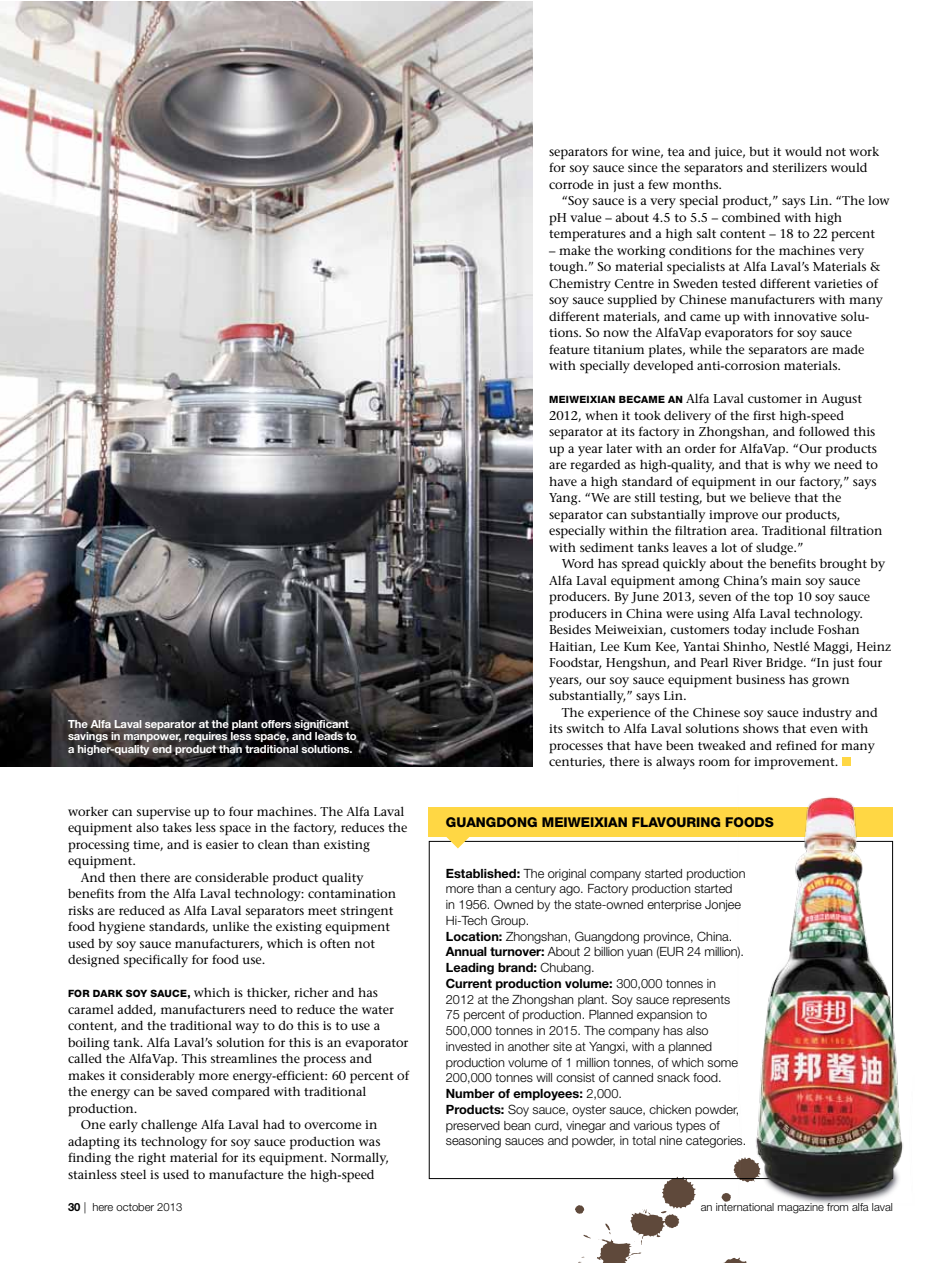
<style>
.page{position:relative;width:944px;height:1263px;background:#fff}
.page>*{position:absolute;margin:0;border:0;box-sizing:border-box;transform-origin:0 0}
.t1{font:800 13.5px "Helvetica Neue LT Std";color:#000}
.t2{font:500 12.75px/16.5px "Stone Serif Std";letter-spacing:-.005em;color:#000}
.t3{font:300 12.75px/15.8px "Helvetica Neue LT Std";color:#000}
.t4{font:700 11.25px/12.8px "Helvetica Neue LT Std";letter-spacing:-.01em;color:#fff}
.t5{font:300 11.25px "Helvetica Neue LT Std";color:#000}
.s1{font-family:"Helvetica Neue LT Std";font-weight:800;font-size:10.05px}
.s2{font-weight:700}
</style>
<div class="page">
<div style="left:842px;top:757px;width:9px;height:9px;background:#ffd744"></div>
<img style="left:0;top:1px;width:532px;height:765px">
<svg style="left:732px;top:1161px;width:6px;height:19px"></svg>
<svg style="left:722px;top:1193px;width:9px;height:9px"></svg>
<svg style="left:575px;top:1205px;width:10px;height:9px"></svg>
<svg style="left:723px;top:1257px;width:24px;height:6px"></svg>
<svg style="left:583px;top:1234px;width:8px;height:4px"></svg>
<svg style="left:597px;top:1179px;width:99px;height:84px"></svg>
<div style="left:429px;top:807px;width:464px;height:30px;background:#ffd744"></div>
<svg style="left:446px;top:837px;width:24px;height:11px"></svg>
<img style="left:738px;top:797px;width:165px;height:407px">
<p class="t4" style="left:68px;top:717px;width:290px">The Alfa Laval separator at the plant offers significant savings in manpower, requires less space, and leads to a higher-quality end product than traditional solutions.</p>
<p class="t2" style="left:68px;top:803px;width:338px">worker can supervise up to four machines. The Alfa Laval</p>
<p class="t2" style="left:68px;top:820px;width:341px">equipment also takes less space in the factory, reduces the</p>
<p class="t2" style="left:68px;top:836px;width:304px">processing time, and is easier to clean than existing</p>
<p class="t2" style="left:68px;top:853px;width:70px">equipment.</p>
<p class="t2" style="left:81px;top:869px;width:284px">And then there are considerable product quality</p>
<p class="t2" style="left:68px;top:886px;width:330px">benefits from the Alfa Laval technology: contamination</p>
<p class="t2" style="left:68px;top:902px;width:327px">risks are reduced as Alfa Laval separators meet stringent</p>
<p class="t2" style="left:68px;top:919px;width:324px">food hygiene standards, unlike the existing equipment</p>
<p class="t2" style="left:68px;top:935px;width:308px">used by soy sauce manufacturers, which is often not</p>
<p class="t2" style="left:68px;top:952px;width:199px">designed specifically for food use.</p>
<p class="t2" style="left:68px;top:985px;width:312px"><span class="s1">FOR DARK SOY SAUCE,</span> which is thicker, richer and has</p>
<p class="t2" style="left:68px;top:1001px;width:328px">caramel added, manufacturers need to reduce the water</p>
<p class="t2" style="left:68px;top:1018px;width:314px">content, and the traditional way to do this is to use a</p>
<p class="t2" style="left:68px;top:1034px;width:342px">boiling tank. Alfa Laval’s solution for this is an evaporator</p>
<p class="t2" style="left:68px;top:1051px;width:306px">called the AlfaVap. This streamlines the process and</p>
<p class="t2" style="left:68px;top:1067px;width:343px">makes it considerably more energy-efficient: 60 percent of</p>
<p class="t2" style="left:68px;top:1084px;width:300px">the energy can be saved compared with traditional</p>
<p class="t2" style="left:68px;top:1100px;width:71px">production.</p>
<p class="t2" style="left:81px;top:1117px;width:298px">One early challenge Alfa Laval had to overcome in</p>
<p class="t2" style="left:68px;top:1133px;width:314px">adapting its technology for soy sauce production was</p>
<p class="t2" style="left:68px;top:1150px;width:323px">finding the right material for its equipment. Normally,</p>
<p class="t2" style="left:68px;top:1166px;width:308px">stainless steel is used to manufacture the high-speed</p>
<p class="t2" style="left:549px;top:143px;width:331px">separators for wine, tea and juice, but it would not work for soy sauce since the separators and sterilizers would corrode in just a few months.</p>
<p class="t2" style="left:549px;top:193px;width:342px;text-indent:13px">“Soy sauce is a very special product,” says Lin. “The low pH value – about 4.5 to 5.5 – combined with high temperatures and a high salt content – 18 to 22 percent</p>
<p class="t2" style="left:549px;top:242px;width:335px">– make the working conditions for the machines very tough.” So material specialists at Alfa Laval’s Materials &amp; Chemistry Centre in Sweden tested different varieties of soy sauce supplied by Chinese manufacturers with many different materials, and came up with innovative solu&shy;tions. So now the AlfaVap evaporators for soy sauce feature titanium plates, while the separators are made with specially developed anti-corrosion materials.</p>
<p class="t2" style="left:549px;top:391px;width:335px"><span class="s1">MEIWEIXIAN BECAME AN</span> Alfa Laval customer in August 2012, when it took delivery of the first high-speed separator at its factory in Zhongshan, and followed this up a year later with an order for AlfaVap. “Our products are regarded as high-quality, and that is why we need to have a high standard of equipment in our factory,” says Yang. “We are still testing, but we believe that the separator can substantially improve our products, especially within the filtration area. Traditional filtration with sediment tanks leaves a lot of sludge.”</p>
<p class="t2" style="left:549px;top:556px;width:344px;text-indent:13px">Word has spread quickly about the benefits brought by Alfa Laval equipment among China’s main soy sauce producers. By June 2013, seven of the top 10 soy sauce producers in China were using Alfa Laval technology.<br>Besides Meiweixian, customers today include Foshan Haitian, Lee Kum Kee, Yantai Shinho, Nestlé Maggi, Heinz Foodstar, Hengshun, and Pearl River Bridge. “In just four years, our soy sauce equipment business has grown substantially,” says Lin.</p>
<p class="t2" style="left:549px;top:704px;width:330px;text-indent:13px">The experience of the Chinese soy sauce industry and its switch to Alfa Laval solutions shows that even with processes that have been tweaked and refined for many centuries, there is always room for improvement.</p>
<p class="t1" style="left:446px;top:814px;width:329px">GUANGDONG MEIWEIXIAN FLAVOURING FOODS</p>
<p class="t3" style="left:446px;top:865px;width:302px"><span class="s2">Established:</span> The original company started production more than a century ago. Factory production started<br>in 1956. Owned by the state-owned enterprise Jonjee Hi-Tech Group.<br><span class="s2">Location:</span> Zhongshan, Guangdong province, China.<br><span class="s2">Annual turnover:</span> About 2 billion yuan (EUR 24 million).<br><span class="s2">Leading brand:</span> Chubang.<br><span class="s2">Current production volume:</span> 300,000 tonnes in 2012 at the Zhongshan plant. Soy sauce represents 75 percent of production. Planned expansion to 500,000 tonnes in 2015. The company has also invested in another site at Yangxi, with a planned production volume of 1 million tonnes, of which some 200,000 tonnes will consist of canned snack food.<br><span class="s2">Number of employees:</span> 2,000.<br><span class="s2">Products:</span> Soy sauce, oyster sauce, chicken powder, preserved bean curd, vinegar and various types of seasoning sauces and powder, in total nine categories.</p>
<p class="t5" style="left:68px;top:1200px;width:116px"><span class="s2">30</span> | here october 2013</p>
<p class="t5" style="left:701px;top:1200px;width:194px">an international magazine from alfa laval</p>
</div>
